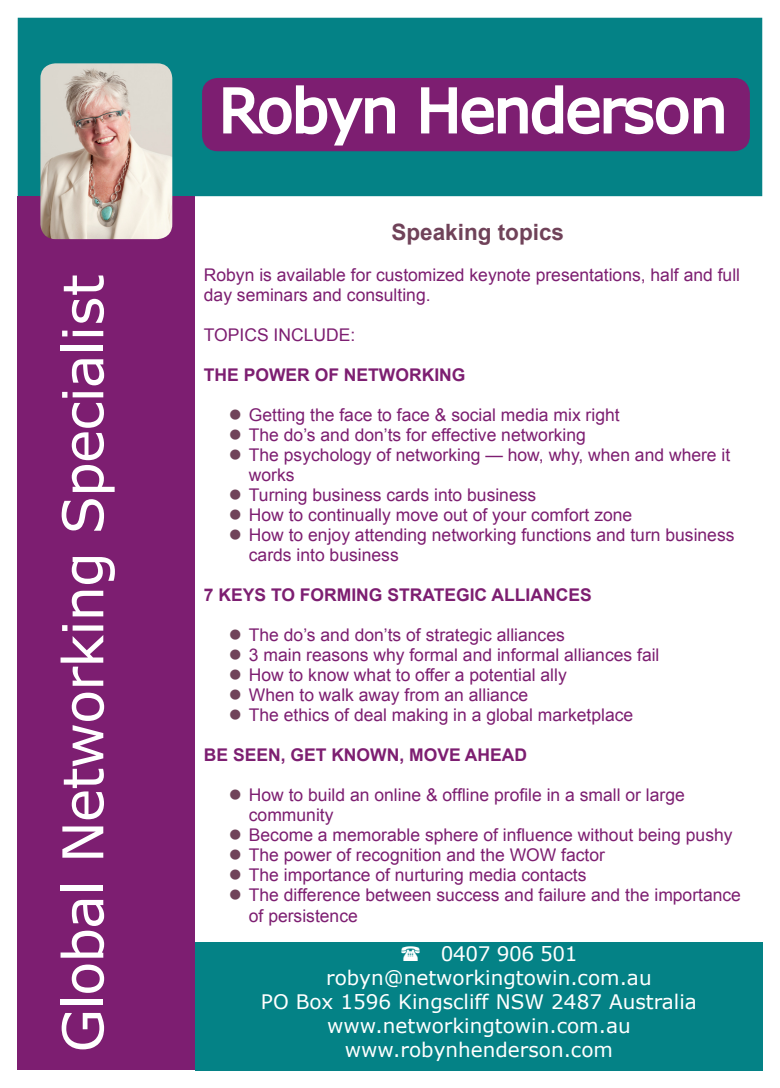
<style>
.page{position:relative;width:780px;height:1088px;background:#fff}
.page>*{position:absolute;margin:0;border:0;box-sizing:border-box;transform-origin:0 0}
.t1{font:60px "Verdana";letter-spacing:-.03em;color:#fff}
.t2{font:56.25px "Verdana";letter-spacing:-.02em;color:#fff}
.heading{font:700 22.5px "Arial";color:#704259}
.t3{font:20px "Verdana";color:#fff}
.t4{font:20px "Verdana";letter-spacing:-.02em;color:#fff}
.bullets{font:17.5px/20px "Arial";color:#7d1e71}
.text{font:17.5px/20px "Arial";color:#7d1e71}
.text-2{font:700 17.5px "Arial";color:#7d1e71}
</style>
<div class="page">
<div style="left:18px;top:18px;width:744px;height:178px;background:#048286"></div>
<div style="left:18px;top:196px;width:177px;height:874px;background:#7d1e71"></div>
<div style="left:203px;top:79px;width:546px;height:72px;background:#7d1e71;border-radius:15px"></div>
<svg style="left:223px;top:85px;width:172px;height:61px"></svg>
<svg style="left:421px;top:85px;width:303px;height:50px"></svg>
<div style="left:202px;top:78px;width:547px;height:73px;border:1px solid #7d1e71;border-radius:15px"></div>
<img style="left:40px;top:63px;width:132px;height:176px">
<div style="left:195px;top:942px;width:567px;height:128px;background:#048286"></div>
<p class="t2" style="left:44px;top:1052px;width:780px;rotate:-90deg">Global Networking Specialist</p>
<p class="t1" style="left:219px;top:69px;width:510px">Robyn Henderson</p>
<p class="heading" style="left:391px;top:217px;width:174px">Speaking topics</p>
<p class="text" style="left:204px;top:265px;width:537px">Robyn is available for customized keynote presentations, half and full day seminars and consulting.</p>
<p class="text" style="left:204px;top:325px;width:153px">TOPICS INCLUDE:</p>
<p class="text-2" style="left:204px;top:363px;width:263px">THE POWER OF NETWORKING</p>
<p class="bullets" style="left:249px;top:405px;width:372px">Getting the face to face &amp; social media mix right</p>
<p class="bullets" style="left:249px;top:425px;width:338px">The do’s and don’ts for effective networking</p>
<p class="bullets" style="left:249px;top:445px;width:483px">The psychology of networking — how, why, when and where it works</p>
<p class="bullets" style="left:249px;top:485px;width:289px">Turning business cards into business</p>
<p class="bullets" style="left:249px;top:505px;width:385px">How to continually move out of your comfort zone</p>
<p class="bullets" style="left:249px;top:525px;width:487px">How to enjoy attending networking functions and turn business cards into business</p>
<p class="text-2" style="left:204px;top:583px;width:389px">7 KEYS TO FORMING STRATEGIC ALLIANCES</p>
<p class="bullets" style="left:249px;top:625px;width:317px">The do’s and don’ts of strategic alliances</p>
<p class="bullets" style="left:249px;top:645px;width:412px">3 main reasons why formal and informal alliances fail</p>
<p class="bullets" style="left:249px;top:665px;width:319px">How to know what to offer a potential ally</p>
<p class="bullets" style="left:249px;top:685px;width:281px">When to walk away from an alliance</p>
<p class="bullets" style="left:249px;top:705px;width:386px">The ethics of deal making in a global marketplace</p>
<p class="text-2" style="left:204px;top:743px;width:325px">BE SEEN, GET KNOWN, MOVE AHEAD</p>
<p class="bullets" style="left:249px;top:785px;width:437px">How to build an online &amp; offline profile in a small or large community</p>
<p class="bullets" style="left:249px;top:825px;width:485px">Become a memorable sphere of influence without being pushy</p>
<p class="bullets" style="left:249px;top:845px;width:357px">The power of recognition and the WOW factor</p>
<p class="bullets" style="left:249px;top:865px;width:339px">The importance of nurturing media contacts</p>
<p class="bullets" style="left:249px;top:884px;width:493px;line-height:21px">The difference between success and failure and the importance of persistence</p>
<p class="t4" style="left:440px;top:940px;width:138px">0407 906 501</p>
<p class="t3" style="left:326px;top:964px;width:327px">robyn@networkingtowin.com.au</p>
<p class="t3" style="left:261px;top:988px;width:437px">PO Box 1596 Kingscliff NSW 2487 Australia</p>
<p class="t3" style="left:327px;top:1012px;width:305px">www.networkingtowin.com.au</p>
<p class="t3" style="left:345px;top:1036px;width:269px">www.robynhenderson.com</p>
</div>
